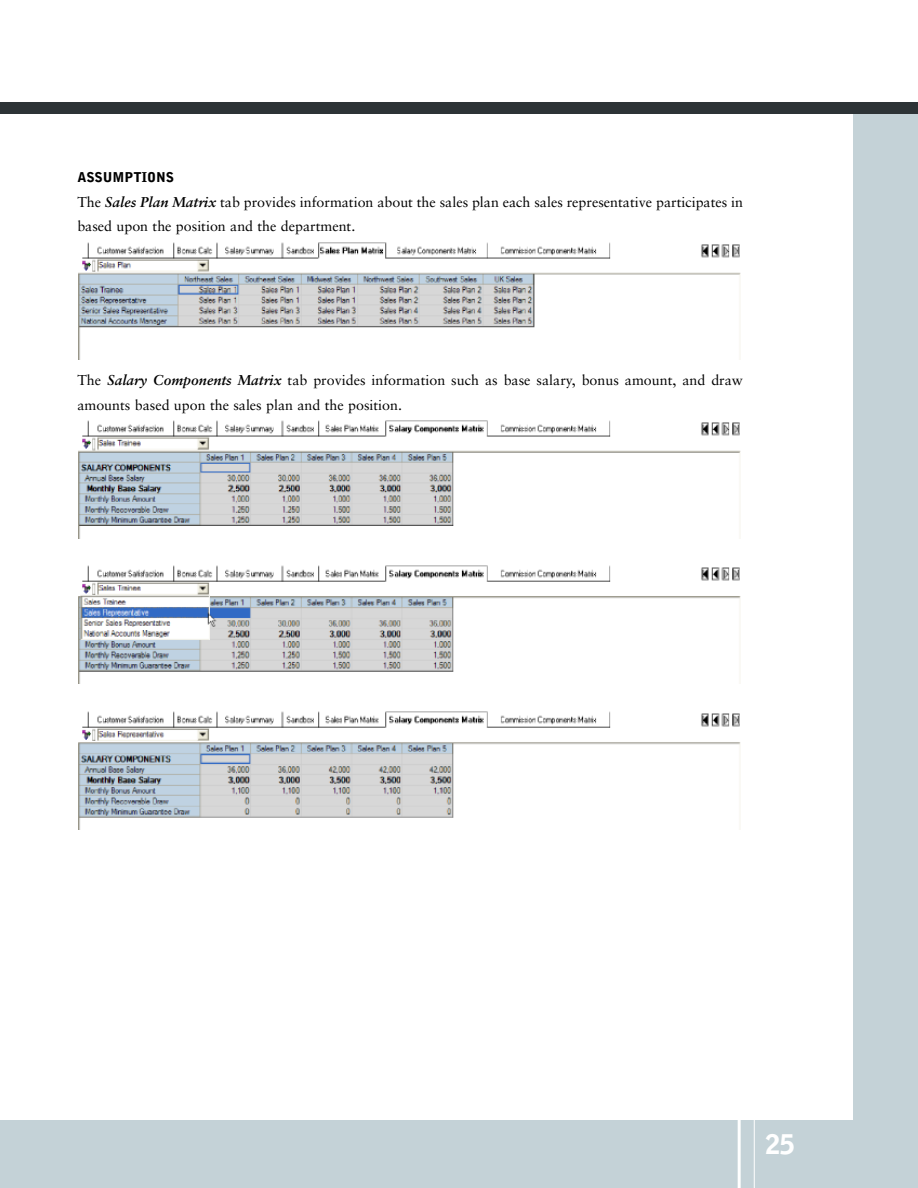
<style>
.page{position:relative;width:918px;height:1188px;background:#fff}
.page>*{position:absolute;margin:0;border:0;box-sizing:border-box;transform-origin:0 0}
.t1{font:900 27px "Bell Gothic";color:#fff}
.t2{font:14.25px/24.8px "Sabon";color:#000}
.t3{font:900 13.5px "Bell Gothic";color:#000}
.s1{font-weight:700;font-style:italic}
</style>
<div class="page">
<div style="left:0;top:108px;width:918px;height:1080px;background:#c4d2d7"></div>
<div style="left:0;top:0;width:852px;height:1120px;background:#fff"></div>
<hr style="left:738px;top:1119px;width:3px;height:69px;background:#fff">
<hr style="left:754px;top:1119px;width:1px;height:69px;background:#fff">
<div style="left:0;top:102px;width:918px;height:12px;background:#2d3336"></div>
<img style="left:79px;top:711px;width:661px;height:119px">
<img style="left:79px;top:565px;width:661px;height:119px">
<img style="left:79px;top:420px;width:661px;height:118px">
<img style="left:79px;top:242px;width:661px;height:118px">
<p class="t3" style="left:77px;top:172px;width:98px">ASSUMPTIONS</p>
<p class="t2" style="left:77px;top:190px;width:667px">The <span class="s1">Sales Plan Matrix</span> tab provides information about the sales plan each sales representative participates in based upon the position and the department.</p>
<p class="t2" style="left:77px;top:369px;width:667px">The <span class="s1">Salary Components Matrix</span> tab provides information such as base salary, bonus amount, and draw amounts based upon the sales plan and the position.</p>
<h1 class="t1" style="left:765px;top:1134px;width:31px">25</h1>
</div>
